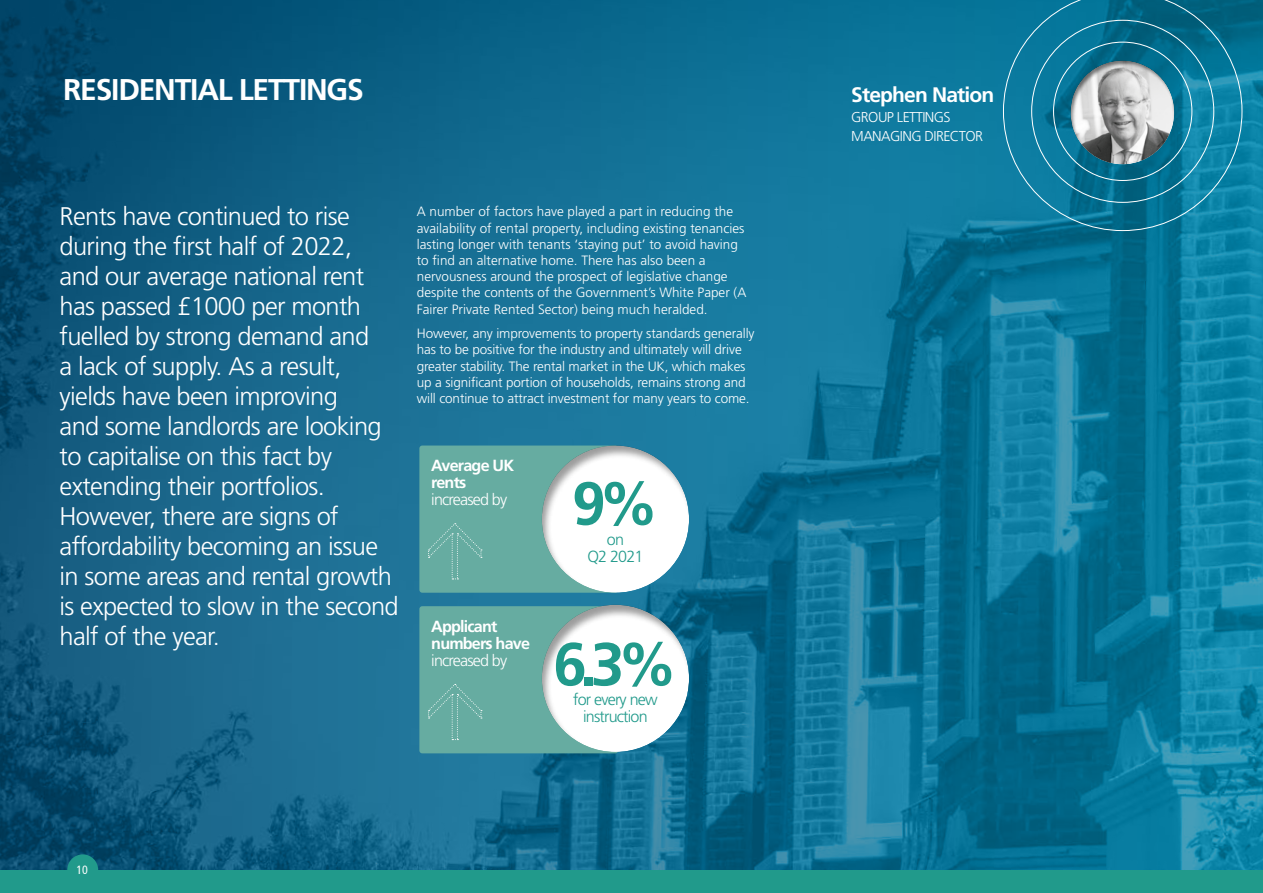
<style>
.page{position:relative;width:1263px;height:893px;background:#fff}
.page>*{position:absolute;margin:0;border:0;box-sizing:border-box;transform-origin:0 0}
.t1{font:700 60.45px "Frutiger LT Std";color:#219a8b}
.t2{font:700 30px "Frutiger LT Std";letter-spacing:-.04em;color:#fff}
.t3{font:300 25.5px/30px "Frutiger LT Std";letter-spacing:-.025em;color:#fff}
.t4{font:700 21px "Frutiger LT Std";letter-spacing:-.04em;color:#fff}
.t5{font:700 16.2px/17.1px "Frutiger LT Std";letter-spacing:-.05em;color:#fff}
.t6{font:300 16.2px/17.1px "Frutiger LT Std";letter-spacing:-.05em;color:#219a8b;text-align:center}
.t7{font:300 16.2px "Frutiger LT Std";letter-spacing:-.05em;color:#fff}
.t8{font:300 14.25px/19.5px "Frutiger LT Std";letter-spacing:-.04em;color:#fff}
.t9{font:300 13.5px/16.2px "Frutiger LT Std";color:#fff}
.t10{font:condensed 12px "Frutiger LT Std";color:#fff}
</style>
<div class="page">
<img style="left:0;top:0;width:1263px;height:870px">
<svg style="left:1003px;top:0;width:239px;height:231px"></svg>
<div style="left:1070px;top:58px;width:106px;height:107px;background:#000;opacity:.5"></div>
<div style="left:419px;top:446px;width:199px;height:147px;background:#66aca1;border-radius:3px"></div>
<div style="left:540px;top:443px;width:150px;height:150px;background:#000;opacity:.39"></div>
<svg style="left:428px;top:523px;width:54px;height:56px"></svg>
<div style="left:419px;top:606px;width:199px;height:147px;background:#66aca1;border-radius:3px"></div>
<svg style="left:428px;top:684px;width:54px;height:56px"></svg>
<div style="left:540px;top:602px;width:150px;height:150px;background:#000;opacity:.39"></div>
<div style="left:0;top:870px;width:1263px;height:23px;background:#219a8b"></div>
<div style="left:67px;top:854px;width:31px;height:31px;background:#219a8b;border-radius:50%"></div>
<h2 class="t2" style="left:63px;top:72px;width:302px">RESIDENTIAL LETTINGS</h2>
<p class="t3" style="left:60px;top:202px;width:341px">Rents have continued to rise during the first half of 2022,<br>and our average national rent has passed £1000 per month fuelled by strong demand and<br>a lack of supply. As a result, yields have been improving<br>and some landlords are looking to capitalise on this fact by extending their portfolios.<br>However, there are signs of affordability becoming an issue in some areas and rental growth is expected to slow in the second half of the year.</p>
<p class="t9" style="left:417px;top:204px;width:331px">A number of factors have played a part in reducing the availability of rental property, including existing tenancies lasting longer with tenants ‘staying put’ to avoid having to find an alternative home. There has also been a nervousness around the prospect of legislative change despite the contents of the Government’s White Paper (A Fairer Private Rented Sector) being much heralded.</p>
<p class="t9" style="left:417px;top:326px;width:339px">However, any improvements to property standards generally has to be positive for the industry and ultimately will drive greater stability. The rental market in the UK, which makes up a significant portion of households, remains strong and will continue to attract investment for many years to come.</p>
<p class="t5" style="left:431px;top:457px;width:84px">Average UK rents</p>
<p class="t7" style="left:431px;top:491px;width:77px">increased by</p>
<h1 class="t1" style="left:572px;top:468px;width:88px">9%</h1>
<p class="t6" style="left:587px;top:531px;width:58px">on<br>Q2 2021</p>
<p class="t5" style="left:431px;top:618px;width:100px">Applicant numbers have</p>
<p class="t7" style="left:431px;top:651px;width:77px">increased by</p>
<h1 class="t1" style="left:553px;top:629px;width:126px">6.3%</h1>
<p class="t10" style="left:77px;top:863px;width:13px">10</p>
<p class="t6" style="left:573px;top:691px;width:86px">for every new instruction</p>
<h3 class="t4" style="left:851px;top:82px;width:145px">Stephen Nation</h3>
<p class="t8" style="left:851px;top:107px;width:133px">GROUP LETTINGS<br>MANAGING DIRECTOR</p>
</div>
